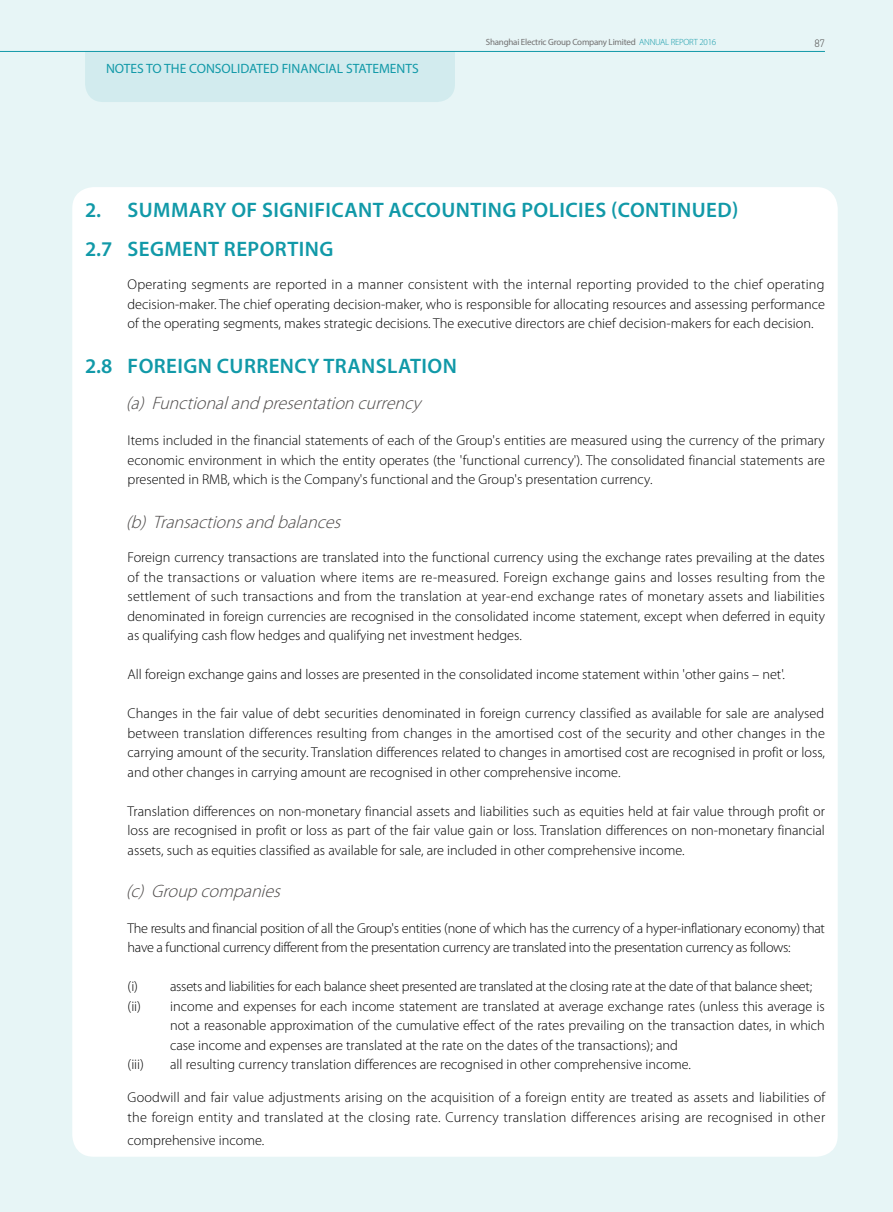
<style>
.page{position:relative;width:893px;height:1212px;background:#e7f5f6}
.page>*{position:absolute;margin:0;border:0;box-sizing:border-box;transform-origin:0 0}
.t1{font:600 21px/39px "Myriad Pro";letter-spacing:.02em;color:#1199a8}
.t2{font:italic 300 18px "Myriad Pro";color:#4c4948}
.t3{font:300 14.25px/19.5px "Myriad Pro";color:#000;text-align:justify}
.t4{font:300 14.25px/19.5px "Myriad Pro";letter-spacing:-.02em;color:#000}
.t5{font:13.5px "Myriad Pro";color:#1199a8}
.t6{font:300 10.5px "DIN";color:#4c4948}
.t7{font:9px "Myriad Pro";letter-spacing:-.025em;color:#727171}
.s1{font-weight:300;color:#1199a8}
</style>
<div class="page">
<div style="left:72px;top:187px;width:766px;height:970px;background:#fff;border-radius:21px"></div>
<hr style="left:0;top:51px;width:825px;height:1px;background:#1199a8">
<div style="left:85px;top:52px;width:370px;height:50px;background:#d2ebee"></div>
<p class="t5" style="left:106px;top:60px;width:314px">NOTES TO THE CONSOLIDATED FINANCIAL STATEMENTS</p>
<p class="t7" style="left:486px;top:36px;width:232px">Shanghai Electric Group Company Limited <span class="s1">ANNUAL REPORT 2016</span></p>
<p class="t6" style="left:814px;top:36px;width:12px">87</p>
<h1 class="t1" style="left:85px;top:190px;width:655px">2. SUMMARY OF SIGNIFICANT ACCOUNTING POLICIES (CONTINUED)<br>2.7 SEGMENT REPORTING</h1>
<p class="t3" style="left:128px;top:275px;width:699px">Operating segments are reported in a manner consistent with the internal reporting provided to the chief operating decision-maker. The chief operating decision-maker, who is responsible for allocating resources and assessing performance of the operating segments, makes strategic decisions. The executive directors are chief decision-makers for each decision.</p>
<h1 class="t1" style="left:85px;top:346px;width:373px">2.8 FOREIGN CURRENCY TRANSLATION</h1>
<p class="t2" style="left:126px;top:394px;width:302px">(a) Functionalandpresentationcurrency</p>
<p class="t3" style="left:128px;top:431px;width:699px">Items included in the financial statements of each of the Group's entities are measured using the currency of the primary economic environment in which the entity operates (the 'functional currency'). The consolidated financial statements are presented in RMB, which is the Company's functional and the Group's presentation currency.</p>
<p class="t2" style="left:126px;top:512px;width:221px">(b) Transactionsandbalances</p>
<p class="t3" style="left:128px;top:548px;width:699px">Foreign currency transactions are translated into the functional currency using the exchange rates prevailing at the dates of the transactions or valuation where items are re-measured. Foreign exchange gains and losses resulting from the settlement of such transactions and from the translation at year-end exchange rates of monetary assets and liabilities denominated in foreign currencies are recognised in the consolidated income statement, except when deferred in equity as qualifying cash flow hedges and qualifying net investment hedges.</p>
<p class="t3" style="left:128px;top:665px;width:659px">All foreign exchange gains and losses are presented in the consolidated income statement within 'other gains – net'.</p>
<p class="t3" style="left:128px;top:704px;width:699px">Changes in the fair value of debt securities denominated in foreign currency classified as available for sale are analysed between translation differences resulting from changes in the amortised cost of the security and other changes in the carrying amount of the security. Translation differences related to changes in amortised cost are recognised in profit or loss, and other changes in carrying amount are recognised in other comprehensive income.</p>
<p class="t3" style="left:128px;top:801px;width:699px">Translation differences on non-monetary financial assets and liabilities such as equities held at fair value through profit or loss are recognised in profit or loss as part of the fair value gain or loss. Translation differences on non-monetary financial assets, such as equities classified as available for sale, are included in other comprehensive income.</p>
<p class="t2" style="left:126px;top:881px;width:161px">(c) Groupcompanies</p>
<p class="t4" style="left:128px;top:918px;width:699px">The results and financial position of all the Group's entities (none of which has the currency of a hyper-inflationary economy) that have a functional currency different from the presentation currency are translated into the presentation currency as follows:</p>
<p class="t4" style="left:128px;top:977px;width:686px">(i) assets and liabilities for each balance sheet presented are translated at the closing rate at the date of that balance sheet; (ii)</p>
<p class="t3" style="left:170px;top:996px;width:656px">income and expenses for each income statement are translated at average exchange rates (unless this average is not a reasonable approximation of the cumulative effect of the rates prevailing on the transaction dates, in which case income and expenses are translated at the rate on the dates of the transactions); and</p>
<p class="t3" style="left:128px;top:1055px;width:18px">(iii)</p>
<p class="t3" style="left:170px;top:1055px;width:522px">all resulting currency translation differences are recognised in other comprehensive income.</p>
<p class="t3" style="left:128px;top:1088px;width:699px">Goodwill and fair value adjustments arising on the acquisition of a foreign entity are treated as assets and liabilities of the foreign entity and translated at the closing rate. Currency translation differences arising are recognised in other</p>
<p class="t3" style="left:128px;top:1130px;width:138px">comprehensive income.</p>
</div>
